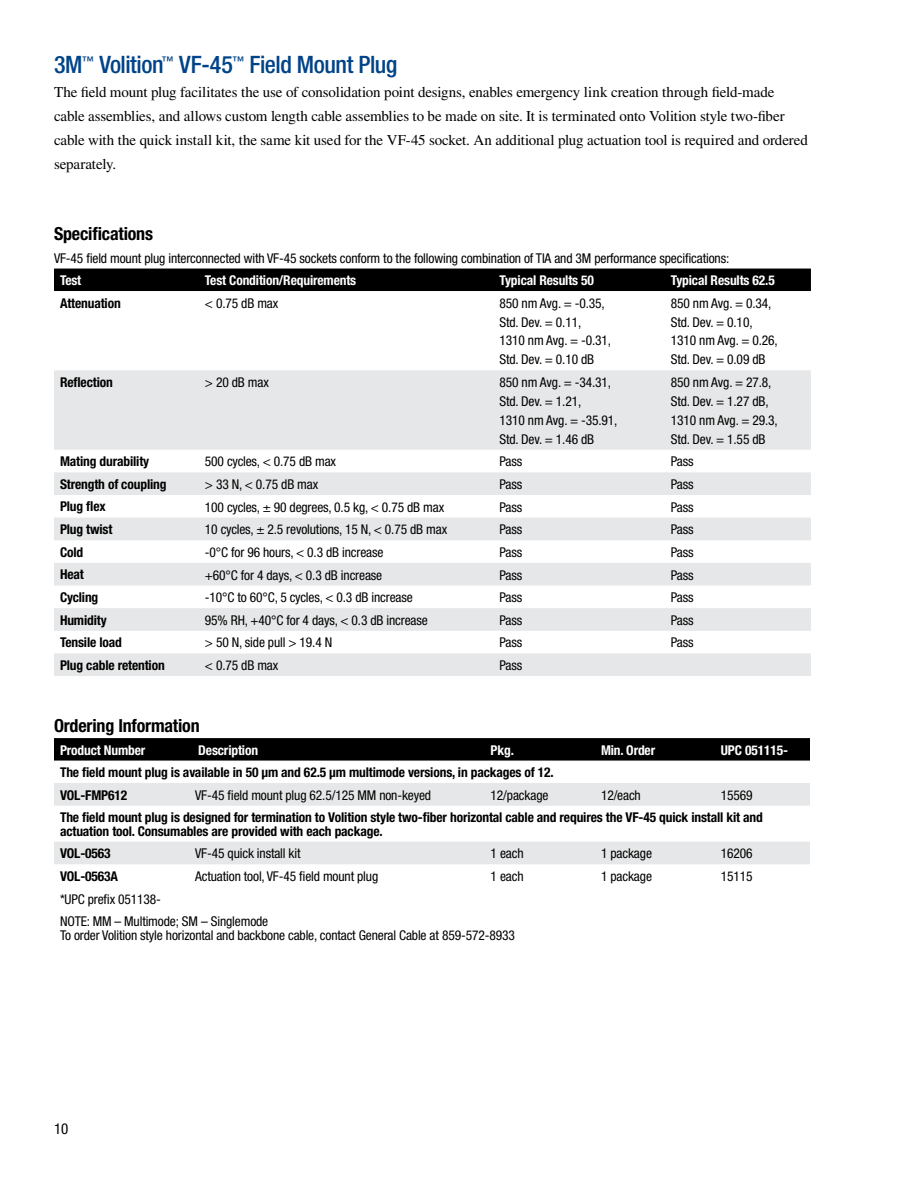
<style>
.page{position:relative;width:918px;height:1188px;background:#fff}
.page>*{position:absolute;margin:0;border:0;box-sizing:border-box;transform-origin:0 0}
.t1{font:500 condensed 24px "Helvetica Neue";letter-spacing:-.02em;color:#004388}
.t2{font:700 condensed 18px "Helvetica Neue";letter-spacing:-.01em;color:#000}
.t3{font:15px/24px "Times";letter-spacing:-.01em;color:#000}
.t4{font:condensed 15px "Helvetica Neue";color:#000}
.t5{font:condensed 13.5px/18.9px "Helvetica Neue";letter-spacing:-.01em;color:#000}
.t6{font:700 condensed 13.5px/22.5px "Helvetica Neue";letter-spacing:-.01em;color:#000}
.t7{font:700 condensed 13.5px "Helvetica Neue";letter-spacing:-.01em;color:#fff}
</style>
<div class="page">
<div style="left:54px;top:269px;width:757px;height:22px;background:#000"></div>
<svg style="left:54px;top:370px;width:757px;height:306px;fill:#e6e7e8"></svg>
<svg style="left:54px;top:738px;width:756px;height:23px;background:#050505"></svg>
<svg style="left:54px;top:783px;width:756px;height:81px;fill:#e6e7e8"></svg>
<h1 class="t1" style="left:54px;top:50px;width:345px">3M<sup>™</sup> Volition<sup>™</sup> VF-45<sup>™</sup> Field Mount Plug</h1>
<p class="t3" style="left:54px;top:80px;width:755px">The field mount plug facilitates the use of consolidation point designs, enables emergency link creation through field-made cable assemblies, and allows custom length cable assemblies to be made on site. It is terminated onto Volition style two-fiber cable with the quick install kit, the same kit used for the VF-45 socket. An additional plug actuation tool is required and ordered separately.</p>
<h2 class="t2" style="left:54px;top:223px;width:101px">Specifications</h2>
<p class="t5" style="left:54px;top:248px;width:677px">VF-45 field mount plug interconnected with VF-45 sockets conform to the following combination of TIA and 3M performance specifications:</p>
<p class="t7" style="left:60px;top:272px;width:23px">Test</p>
<p class="t7" style="left:205px;top:272px;width:153px">Test Condition/Requirements</p>
<p class="t7" style="left:499px;top:272px;width:96px">Typical Results 50</p>
<p class="t7" style="left:671px;top:272px;width:106px">Typical Results 62.5</p>
<p class="t6" style="left:60px;top:291px;width:62px">Attenuation</p>
<p class="t5" style="left:205px;top:293px;width:75px">&lt; 0.75 dB max</p>
<p class="t5" style="left:499px;top:293px;width:113px">850 nm Avg. = -0.35,<br>Std. Dev. = 0.11,<br>1310 nm Avg. = -0.31,<br>Std. Dev. = 0.10 dB</p>
<p class="t5" style="left:671px;top:293px;width:109px">850 nm Avg. = 0.34,<br>Std. Dev. = 0.10,<br>1310 nm Avg. = 0.26,<br>Std. Dev. = 0.09 dB</p>
<p class="t6" style="left:60px;top:371px;width:54px">Reflection</p>
<p class="t5" style="left:205px;top:373px;width:65px">&gt; 20 dB max</p>
<p class="t5" style="left:499px;top:373px;width:120px">850 nm Avg. = -34.31,<br>Std. Dev. = 1.21,<br>1310 nm Avg. = -35.91,<br>Std. Dev. = 1.46 dB</p>
<p class="t5" style="left:671px;top:373px;width:109px">850 nm Avg. = 27.8,<br>Std. Dev. = 1.27 dB,<br>1310 nm Avg. = 29.3,<br>Std. Dev. = 1.55 dB</p>
<p class="t6" style="left:60px;top:450px;width:91px">Mating durability</p>
<p class="t5" style="left:205px;top:452px;width:133px">500 cycles, &lt; 0.75 dB max</p>
<p class="t5" style="left:499px;top:452px;width:24px">Pass</p>
<p class="t5" style="left:671px;top:452px;width:24px">Pass</p>
<p class="t6" style="left:60px;top:473px;width:108px">Strength of coupling</p>
<p class="t5" style="left:205px;top:475px;width:115px">&gt; 33 N, &lt; 0.75 dB max</p>
<p class="t5" style="left:499px;top:475px;width:24px">Pass</p>
<p class="t5" style="left:671px;top:475px;width:24px">Pass</p>
<p class="t6" style="left:60px;top:495px;width:47px">Plug flex</p>
<p class="t5" style="left:205px;top:497px;width:241px">100 cycles, ± 90 degrees, 0.5 kg, &lt; 0.75 dB max</p>
<p class="t5" style="left:499px;top:497px;width:24px">Pass</p>
<p class="t5" style="left:671px;top:497px;width:24px">Pass</p>
<p class="t6" style="left:60px;top:518px;width:54px">Plug twist</p>
<p class="t5" style="left:205px;top:520px;width:244px">10 cycles, ± 2.5 revolutions, 15 N, &lt; 0.75 dB max</p>
<p class="t5" style="left:499px;top:520px;width:24px">Pass</p>
<p class="t5" style="left:671px;top:520px;width:24px">Pass</p>
<p class="t6" style="left:60px;top:541px;width:25px">Cold</p>
<p class="t5" style="left:205px;top:543px;width:180px">-0°C for 96 hours, &lt; 0.3 dB increase</p>
<p class="t5" style="left:499px;top:543px;width:24px">Pass</p>
<p class="t5" style="left:671px;top:543px;width:24px">Pass</p>
<p class="t6" style="left:60px;top:563px;width:25px">Heat</p>
<p class="t5" style="left:205px;top:565px;width:179px">+60°C for 4 days, &lt; 0.3 dB increase</p>
<p class="t5" style="left:499px;top:565px;width:24px">Pass</p>
<p class="t5" style="left:671px;top:565px;width:24px">Pass</p>
<p class="t6" style="left:60px;top:586px;width:40px">Cycling</p>
<p class="t5" style="left:205px;top:588px;width:209px">-10°C to 60°C, 5 cycles, &lt; 0.3 dB increase</p>
<p class="t5" style="left:499px;top:588px;width:24px">Pass</p>
<p class="t5" style="left:671px;top:588px;width:24px">Pass</p>
<p class="t6" style="left:60px;top:608px;width:48px">Humidity</p>
<p class="t5" style="left:205px;top:610px;width:224px">95% RH, +40°C for 4 days, &lt; 0.3 dB increase</p>
<p class="t5" style="left:499px;top:610px;width:24px">Pass</p>
<p class="t5" style="left:671px;top:610px;width:24px">Pass</p>
<p class="t6" style="left:60px;top:631px;width:63px">Tensile load</p>
<p class="t5" style="left:205px;top:633px;width:129px">&gt; 50 N, side pull &gt; 19.4 N</p>
<p class="t5" style="left:499px;top:633px;width:24px">Pass</p>
<p class="t5" style="left:671px;top:633px;width:24px">Pass</p>
<p class="t6" style="left:60px;top:654px;width:106px">Plug cable retention</p>
<p class="t5" style="left:205px;top:656px;width:75px">&lt; 0.75 dB max</p>
<p class="t5" style="left:499px;top:656px;width:24px">Pass</p>
<h2 class="t2" style="left:54px;top:715px;width:147px">Ordering Information</h2>
<p class="t7" style="left:60px;top:742px;width:87px">Product Number</p>
<p class="t7" style="left:198px;top:742px;width:61px">Description</p>
<p class="t7" style="left:491px;top:742px;width:25px">Pkg.</p>
<p class="t7" style="left:601px;top:742px;width:56px">Min. Order</p>
<p class="t7" style="left:721px;top:742px;width:69px">UPC 051115-</p>
<p class="t6" style="left:60px;top:761px;width:495px">The field mount plug is available in 50 µm and 62.5 µm multimode versions, in packages of 12.<br>VOL-FMP612</p>
<p class="t5" style="left:195px;top:785px;width:238px">VF-45 field mount plug 62.5/125 MM non-keyed</p>
<p class="t5" style="left:491px;top:785px;width:59px">12/package</p>
<p class="t5" style="left:601px;top:785px;width:41px">12/each</p>
<p class="t5" style="left:721px;top:785px;width:33px">15569</p>
<p class="t6" style="left:60px;top:810px;width:704px;line-height:13.5px">The field mount plug is designed for termination to Volition style two-fiber horizontal cable and requires the VF-45 quick install kit and actuation tool. Consumables are provided with each package.</p>
<p class="t6" style="left:60px;top:842px;width:52px">VOL-0563</p>
<p class="t5" style="left:195px;top:844px;width:107px">VF-45 quick install kit</p>
<p class="t5" style="left:491px;top:844px;width:35px">1 each</p>
<p class="t5" style="left:601px;top:844px;width:53px">1 package</p>
<p class="t5" style="left:721px;top:844px;width:33px">16206</p>
<p class="t6" style="left:60px;top:865px;width:60px">VOL-0563A</p>
<p class="t5" style="left:195px;top:867px;width:185px">Actuation tool, VF-45 field mount plug</p>
<p class="t5" style="left:491px;top:867px;width:35px">1 each</p>
<p class="t5" style="left:601px;top:867px;width:53px">1 package</p>
<p class="t5" style="left:721px;top:867px;width:33px">15115</p>
<p class="t5" style="left:60px;top:887px;width:210px;line-height:22.6px">*UPC prefix 051138-<br>NOTE: MM – Multimode; SM – Singlemode</p>
<p class="t5" style="left:60px;top:925px;width:456px">To order Volition style horizontal and backbone cable, contact General Cable at 859-572-8933</p>
<p class="t4" style="left:54px;top:1120px;width:16px">10</p>
</div>
